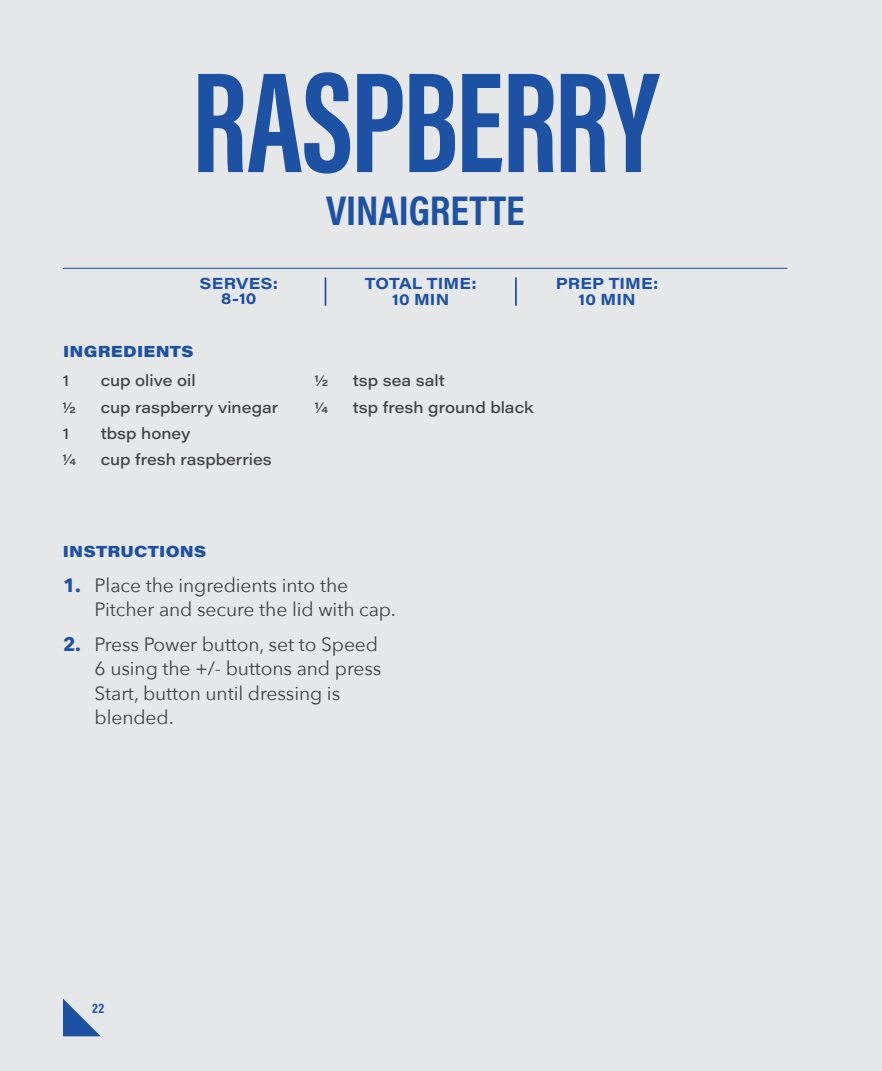
<style>
.page{position:relative;width:882px;height:1071px;background:#e6e7e8}
.page>*{position:absolute;margin:0;border:0;box-sizing:border-box;transform-origin:0 0}
.t1{font:700 147px "Acumin Pro Extra Cond";letter-spacing:-.015em;color:#1d51a3}
.t2{font:700 42px "Acumin Pro Cond";color:#1d51a3}
.t3{font:19.25px/24.5px "Avenir Next";letter-spacing:-.005em;color:#414042}
.t4{font:500 15.75px "Acumin Pro Wide";color:#414042}
.t5{font:700 15.75px/15.8px "Acumin Pro Wide";letter-spacing:.01em;color:#1d51a3;text-align:center}
.t6{font:900 15.75px "Acumin Pro Wide";letter-spacing:.015em;color:#1d51a3}
.t7{font:700 14px "Acumin Pro Cond";color:#1d51a3}
.s1{font-weight:700;color:#1d51a3}
</style>
<div class="page">
<svg style="left:63px;top:999px;width:38px;height:37px"></svg>
<hr style="left:63px;top:268px;width:725px;height:1px;background:#1d51a3">
<svg style="left:325px;top:278px;width:1px;height:28px"></svg>
<hr style="left:515px;top:278px;width:2px;height:28px;background:#1d51a3">
<h1 class="t1" style="left:192px;top:32px;width:469px">RASPBERRY</h1>
<h2 class="t2" style="left:326px;top:182px;width:200px">VINAIGRETTE</h2>
<p class="t5" style="left:200px;top:274px;width:80px">SERVES:<br>8-10</p>
<p class="t5" style="left:365px;top:275px;width:113px">TOTAL TIME:<br>10 MIN</p>
<p class="t5" style="left:556px;top:275px;width:104px">PREP TIME:<br>10 MIN</p>
<p class="t6" style="left:63px;top:340px;width:132px">INGREDIENTS</p>
<p class="t4" style="left:63px;top:369px;width:8px">1</p>
<p class="t4" style="left:101px;top:369px;width:96px">cup olive oil</p>
<p class="t4" style="left:63px;top:396px;width:14px">1/2</p>
<p class="t4" style="left:101px;top:396px;width:179px">cup raspberry vinegar</p>
<p class="t4" style="left:63px;top:422px;width:8px">1</p>
<p class="t4" style="left:101px;top:422px;width:91px">tbsp honey</p>
<p class="t4" style="left:63px;top:448px;width:15px">1/4</p>
<p class="t4" style="left:101px;top:448px;width:173px">cup fresh raspberries</p>
<p class="t4" style="left:315px;top:369px;width:15px">½</p>
<p class="t4" style="left:353px;top:369px;width:94px">tsp sea salt</p>
<p class="t4" style="left:315px;top:396px;width:15px">1/4</p>
<p class="t4" style="left:353px;top:396px;width:183px">tsp fresh ground black</p>
<p class="t6" style="left:63px;top:539px;width:145px">INSTRUCTIONS</p>
<p class="t3" style="left:95px;top:572px;width:303px;text-indent:-31px"><span class="s1">1.</span> Place the ingredients into the<br>Pitcher and secure the lid with cap.</p>
<p class="t3" style="left:95px;top:631px;width:288px;text-indent:-31px"><span class="s1">2.</span> Press Power button, set to Speed<br>6 using the +/- buttons and press<br>Start, button until dressing is blended.</p>
<p class="t7" style="left:92px;top:999px;width:13px">22</p>
</div>
